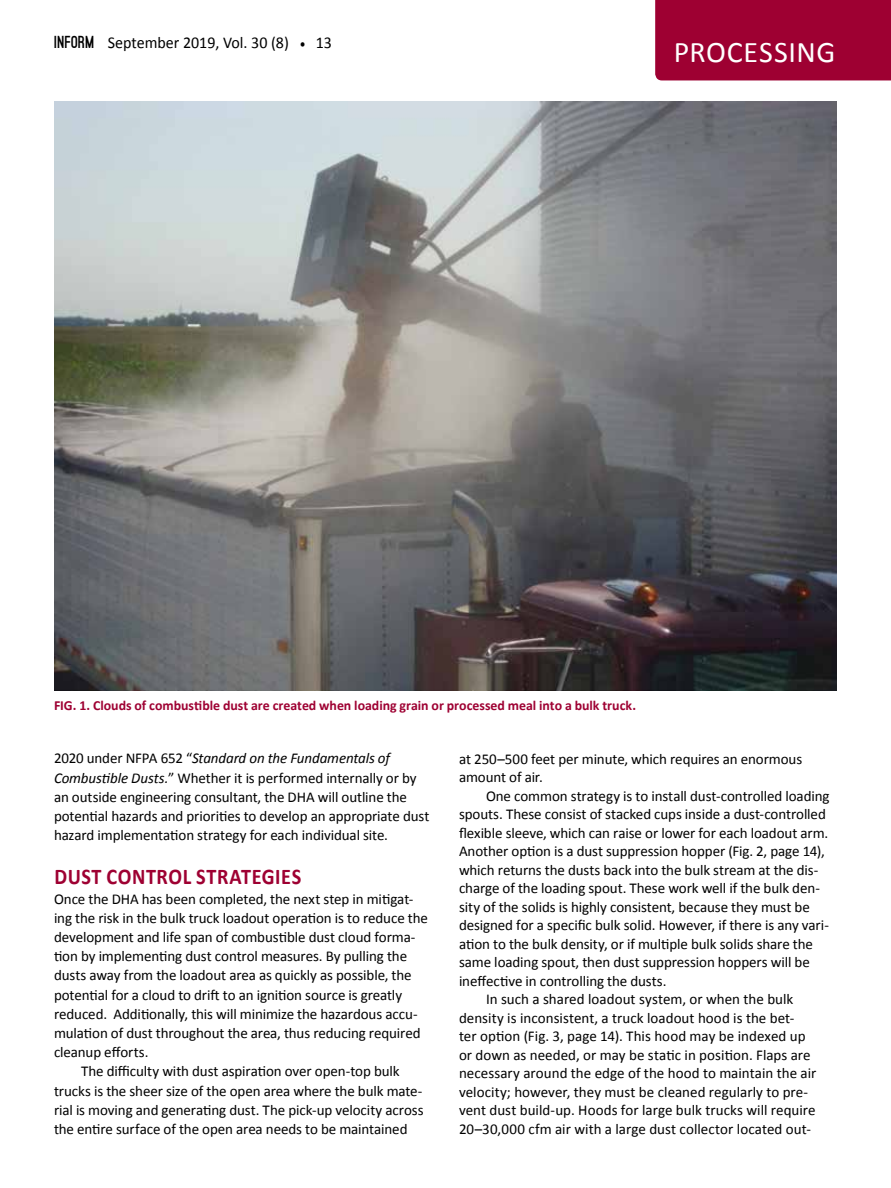
<style>
.page{position:relative;width:891px;height:1188px;background:#fff}
.page>*{position:absolute;margin:0;border:0;box-sizing:border-box;transform-origin:0 0}
.t1{font:30px "Calibri";letter-spacing:.02em;color:#fff}
.t2{font:700 22.5px "Calibri";letter-spacing:.03em;color:#9e0032;scale:.9 1}
.t3{font:16.5px "Calibri";color:#000}
.t4{font:15px/19.2px "Calibri";letter-spacing:-.005em;color:#000}
.t5{font:700 13.8px "Calibri";color:#9e0032}
.s1{font-family:"Ostrich Sans";font-weight:900}
.s2{font-family:"Minion Pro"}
.s3{font-style:italic}
</style>
<div class="page">
<div style="left:655px;top:0;width:236px;height:80px;background:#9e0032"></div>
<img style="left:54px;top:102px;width:783px;height:588px">
<p class="t3" style="left:54px;top:32px;width:280px"><span class="s1">INFORM</span> September 2019, Vol. 30 (8) <span class="s2">•</span> 13</p>
<h1 class="t1" style="left:674px;top:33px;width:163px">PROCESSING</h1>
<p class="t5" style="left:54px;top:696px;width:584px">FIG. 1. Clouds of combustible dust are created when loading grain or processed meal into a bulk truck.</p>
<p class="t4" style="left:54px;top:749px;width:377px">2020 under NFPA 652 “<span class="s3">Standard on the Fundamentals of Combustible Dusts.</span>” Whether it is performed internally or by an outside engineering consultant, the DHA will outline the potential hazards and priorities to develop an appropriate dust hazard implementation strategy for each individual site.</p>
<h2 class="t2" style="left:54px;top:863px;width:276px">DUST CONTROL STRATEGIES</h2>
<p class="t4" style="left:54px;top:889px;width:361px">Once the DHA has been completed, the next step in mitigat-</p>
<p class="t4" style="left:54px;top:908px;width:376px">ing the risk in the bulk truck loadout operation is to reduce the</p>
<p class="t4" style="left:54px;top:927px;width:363px">development and life span of combustible dust cloud forma-</p>
<p class="t4" style="left:54px;top:947px;width:355px">tion by implementing dust control measures. By pulling the</p>
<p class="t4" style="left:54px;top:966px;width:359px">dusts away from the loadout area as quickly as possible, the</p>
<p class="t4" style="left:54px;top:985px;width:350px">potential for a cloud to drift to an ignition source is greatly</p>
<p class="t4" style="left:54px;top:1004px;width:365px">reduced. Additionally, this will minimize the hazardous accu-</p>
<p class="t4" style="left:54px;top:1023px;width:368px">mulation of dust throughout the area, thus reducing required</p>
<p class="t4" style="left:54px;top:1043px;width:96px">cleanup efforts.</p>
<p class="t4" style="left:81px;top:1062px;width:320px">The difficulty with dust aspiration over open-top bulk</p>
<p class="t4" style="left:54px;top:1081px;width:370px">trucks is the sheer size of the open area where the bulk mate-</p>
<p class="t4" style="left:54px;top:1100px;width:371px">rial is moving and generating dust. The pick-up velocity across</p>
<p class="t4" style="left:54px;top:1119px;width:355px">the entire surface of the open area needs to be maintained</p>
<p class="t4" style="left:459px;top:749px;width:345px;line-height:18.5px">at 250–500 feet per minute, which requires an enormous amount of air.</p>
<p class="t4" style="left:486px;top:786px;width:345px">One common strategy is to install dust-controlled loading</p>
<p class="t4" style="left:459px;top:805px;width:368px">spouts. These consist of stacked cups inside a dust-controlled</p>
<p class="t4" style="left:459px;top:823px;width:371px">flexible sleeve, which can raise or lower for each loadout arm.</p>
<p class="t4" style="left:459px;top:842px;width:367px">Another option is a dust suppression hopper (Fig. 2, page 14),</p>
<p class="t4" style="left:459px;top:860px;width:361px">which returns the dusts back into the bulk stream at the dis-</p>
<p class="t4" style="left:459px;top:879px;width:363px">charge of the loading spout. These work well if the bulk den-</p>
<p class="t4" style="left:459px;top:897px;width:352px">sity of the solids is highly consistent, because they must be</p>
<p class="t4" style="left:459px;top:916px;width:371px">designed for a specific bulk solid. However, if there is any vari-</p>
<p class="t4" style="left:459px;top:934px;width:356px">ation to the bulk density, or if multiple bulk solids share the</p>
<p class="t4" style="left:459px;top:953px;width:352px">same loading spout, then dust suppression hoppers will be</p>
<p class="t4" style="left:459px;top:971px;width:209px">ineffective in controlling the dusts.</p>
<p class="t4" style="left:486px;top:990px;width:309px">In such a shared loadout system, or when the bulk</p>
<p class="t4" style="left:459px;top:1008px;width:337px">density is inconsistent, a truck loadout hood is the bet-</p>
<p class="t4" style="left:459px;top:1027px;width:348px">ter option (Fig. 3, page 14). This hood may be indexed up</p>
<p class="t4" style="left:459px;top:1045px;width:353px">or down as needed, or may be static in position. Flaps are</p>
<p class="t4" style="left:459px;top:1064px;width:359px">necessary around the edge of the hood to maintain the air</p>
<p class="t4" style="left:459px;top:1082px;width:351px">velocity; however, they must be cleaned regularly to pre-</p>
<p class="t4" style="left:459px;top:1101px;width:358px">vent dust build-up. Hoods for large bulk trucks will require</p>
<p class="t4" style="left:459px;top:1119px;width:354px">20–30,000 cfm air with a large dust collector located out-</p>
</div>
